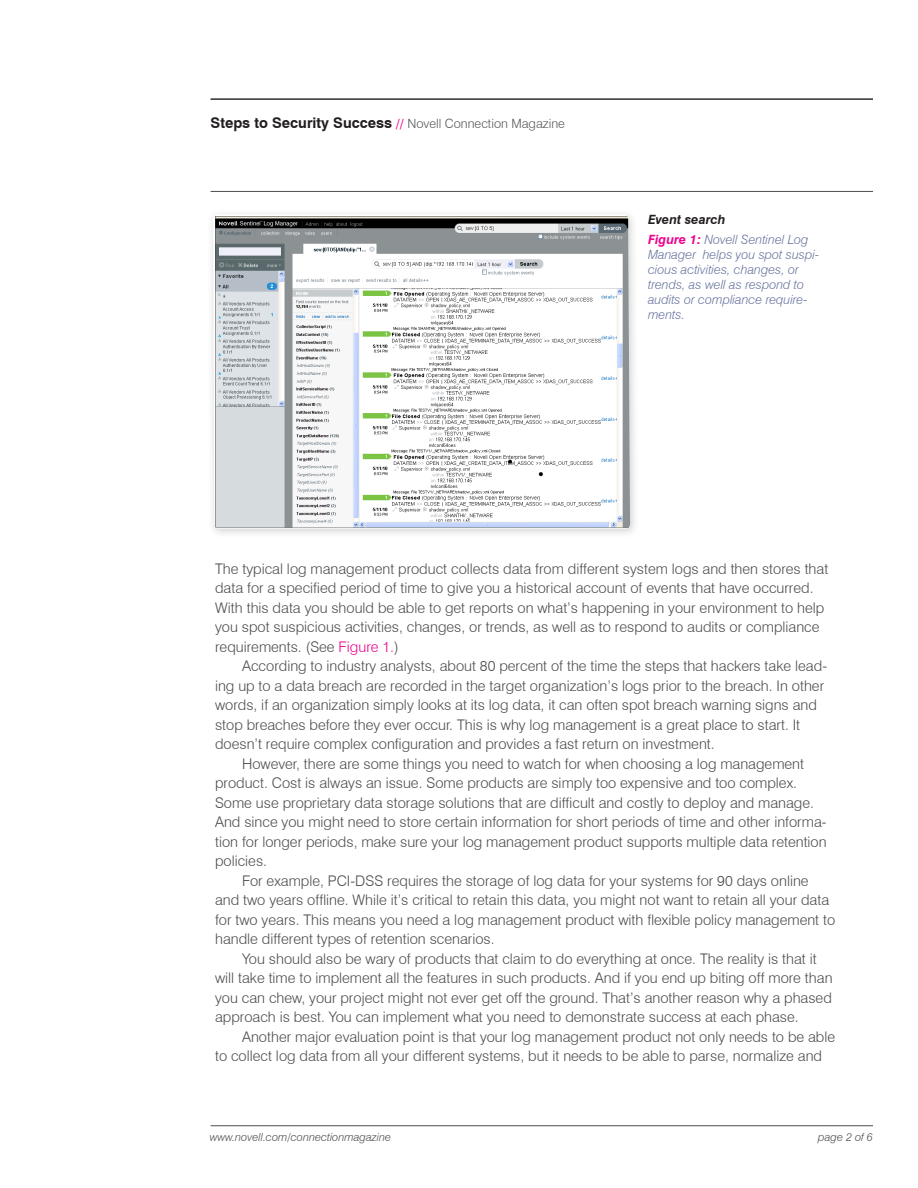
<style>
.page{position:relative;width:918px;height:1188px;background:#fff}
.page>*{position:absolute;margin:0;border:0;box-sizing:border-box;transform-origin:0 0}
.Body1__master{font:300 14.7px/19.5px "Swiss 721 BT";color:#4b4c4d}
.Body1_first{font:300 14.7px/19.5px "Swiss 721 BT";color:#4b4c4d}
.t1{font:italic 300 12.75px/15px "Swiss 721 BT";color:#67739f}
.t2{font:300 12.75px "Swiss 721 BT";color:#57585a}
.figure_title{font:italic 700 12.75px "Swiss 721 BT";color:#231f20}
.t3{font:italic 300 11.25px "Swiss 721 BT";color:#4b4c4d}
.s1{font-weight:700;font-size:14.7px;color:#231f20}
.s2{font-weight:700;color:#ed028c}
.s3{color:#ed028c}
</style>
<div class="page">
<hr style="left:211px;top:1125px;width:662px;height:1px;background:#4b4c4d">
<hr style="left:211px;top:99px;width:662px;height:1px;background:#231f20">
<div style="left:206px;top:208px;width:434px;height:330px;background:#231f20;opacity:.2"></div>
<img style="left:215px;top:216px;width:415px;height:312px">
<hr style="left:211px;top:191px;width:662px;height:1px;background:#4b4c4d">
<p class="t2" style="left:211px;top:116px;width:356px"><span class="s1">Steps to Security Success</span> <span class="s2">//</span> Novell Connection Magazine</p>
<p class="figure_title" style="left:648px;top:212px;width:79px">Event search</p>
<p class="t1" style="left:648px;top:232px;width:173px"><span class="s2">Figure 1:</span> Novell Sentinel Log<br>Manager helps you spot suspi&shy;cious activities, changes, or trends, as well as respond to audits or compliance require&shy;ments.</p>
<p class="Body1_first" style="left:215px;top:559px;width:615px">The typical log management product collects data from different system logs and then stores that data for a specified period of time to give you a historical account of events that have occurred.<br>With this data you should be able to get reports on what’s happening in your environment to help you spot suspicious activities, changes, or trends, as well as to respond to audits or compliance requirements. (See <span class="s3">Figure 1.</span>)</p>
<p class="Body1__master" style="left:215px;top:656px;width:614px;text-indent:27px">According to industry analysts, about 80 percent of the time the steps that hackers take lead&shy;ing up to a data breach are recorded in the target organization’s logs prior to the breach. In other words, if an organization simply looks at its log data, it can often spot breach warning signs and stop breaches before they ever occur. This is why log management is a great place to start. It doesn’t require complex configuration and provides a fast return on investment.</p>
<p class="Body1__master" style="left:215px;top:754px;width:613px;text-indent:27px">However, there are some things you need to watch for when choosing a log management product. Cost is always an issue. Some products are simply too expensive and too complex.<br>Some use proprietary data storage solutions that are difficult and costly to deploy and manage.<br>And since you might need to store certain information for short periods of time and other informa&shy;tion for longer periods, make sure your log management product supports multiple data retention policies.</p>
<p class="Body1__master" style="left:215px;top:871px;width:622px;text-indent:27px">For example, PCI-DSS requires the storage of log data for your systems for 90 days online and two years offline. While it’s critical to retain this data, you might not want to retain all your data for two years. This means you need a log management product with flexible policy management to handle different types of retention scenarios.</p>
<p class="Body1__master" style="left:215px;top:949px;width:619px;text-indent:27px">You should also be wary of products that claim to do everything at once. The reality is that it will take time to implement all the features in such products. And if you end up biting off more than you can chew, your project might not ever get off the ground. That’s another reason why a phased approach is best. You can implement what you need to demonstrate success at each phase.</p>
<p class="Body1__master" style="left:215px;top:1027px;width:622px;text-indent:27px">Another major evaluation point is that your log management product not only needs to be able to collect log data from all your different systems, but it needs to be able to parse, normalize and</p>
<p class="t3" style="left:210px;top:1130px;width:183px">www.novell.com/connectionmagazine</p>
<p class="t3" style="left:818px;top:1130px;width:56px">page 2 of 6</p>
</div>
